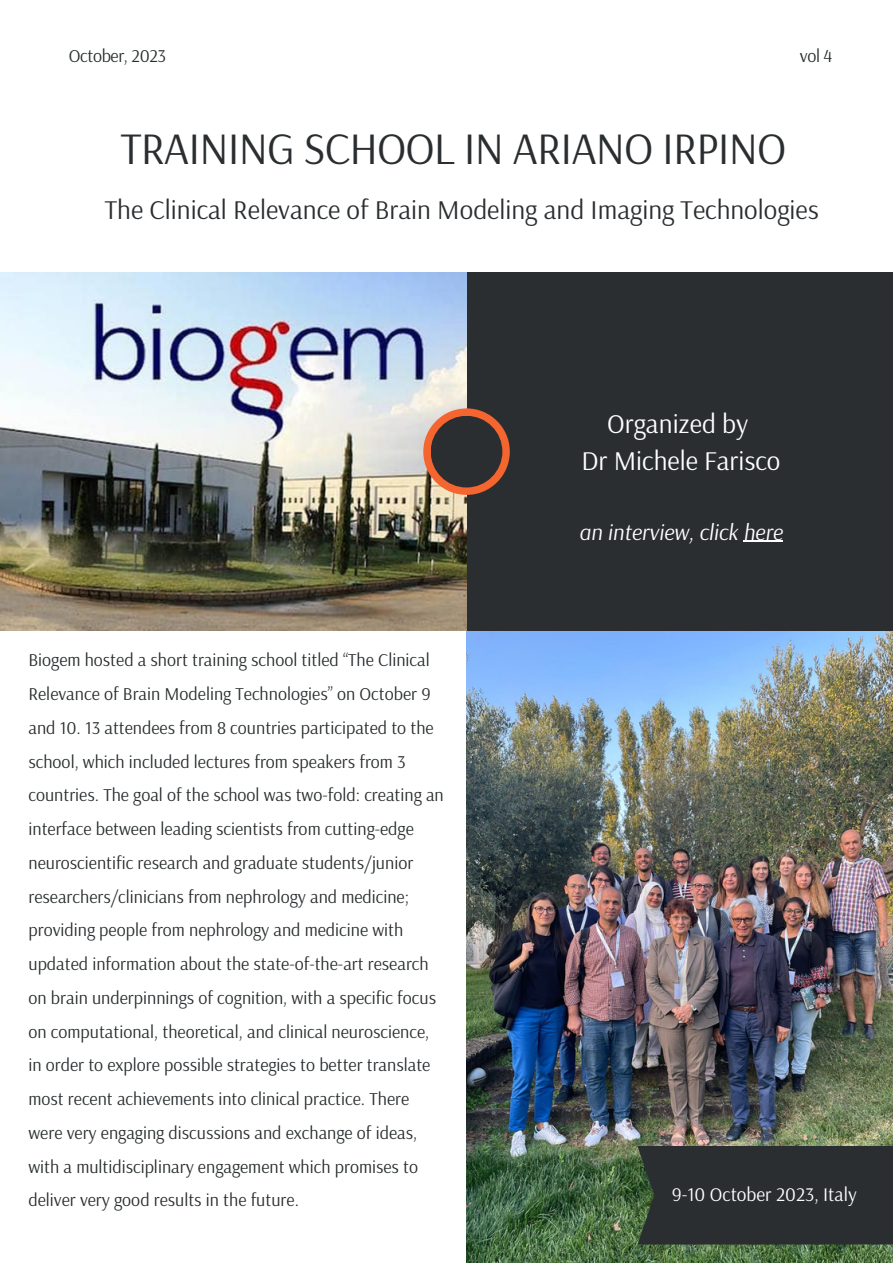
<style>
.page{position:relative;width:893px;height:1264px;background:#fff}
.page>*{position:absolute;margin:0;border:0;box-sizing:border-box;transform-origin:0 0}
.t1{font:44.85px "Arsenal";letter-spacing:-.02em;color:#2a2e30}
.t2{font:27px "Arsenal";color:#2a2e30}
.t3{font:27px "Arsenal";color:#fff}
.t4{font:italic 22.5px "Arsenal";color:#fff}
.t5{font:19.2px "Arsenal";color:#fff}
.t6{font:18px/33.8px "Arsenal";color:#2a2e30}
.t7{font:18px "Arsenal";letter-spacing:-.02em;color:#2a2e30}
</style>
<div class="page">
<div style="left:466px;top:272px;width:426px;height:990px;background:#2a2e30"></div>
<img style="left:0;top:272px;width:466px;height:359px">
<img style="left:466px;top:631px;width:426px;height:631px">
<svg style="left:637px;top:1145px;width:255px;height:99px"></svg>
<div style="left:423px;top:408px;width:86px;height:87px;background:#f46530;border-radius:50%"></div>
<div style="left:430px;top:416px;width:72px;height:71px;background:#2a2e30;border-radius:50%"></div>
<hr style="left:743px;top:540px;width:39px;height:2px;background:#fff">
<p class="t7" style="left:69px;top:44px;width:99px">October, 2023</p>
<p class="t6" style="left:799px;top:38px;width:34px">vol 4</p>
<p class="t1" style="left:121px;top:120px;width:667px">TRAINING SCHOOL IN ARIANO IRPINO</p>
<p class="t2" style="left:105px;top:192px;width:715px">The Clinical Relevance of Brain Modeling and Imaging Technologies</p>
<p class="t3" style="left:607px;top:405px;width:142px">Organized by</p>
<p class="t3" style="left:581px;top:443px;width:200px">Dr Michele Farisco</p>
<p class="t6" style="left:28px;top:643px;width:417px">Biogem hosted a short training school titled “The Clinical Relevance of Brain Modeling Technologies” on October 9 and 10. 13 attendees from 8 countries participated to the school, which included lectures from speakers from 3 countries. The goal of the school was two-fold: creating an interface between leading scientists from cutting-edge neuroscientific research and graduate students/junior researchers/clinicians from nephrology and medicine; providing people from nephrology and medicine with updated information about the state-of-the-art research on brain underpinnings of cognition, with a specific focus on computational, theoretical, and clinical neuroscience, in order to explore possible strategies to better translate most recent achievements into clinical practice. There were very engaging discussions and exchange of ideas, with a multidisciplinary engagement which promises to deliver very good results in the future.</p>
<p class="t4" style="left:579px;top:517px;width:205px">an interview, click here</p>
<p class="t5" style="left:671px;top:1181px;width:186px">9-10 October 2023, Italy</p>
</div>
